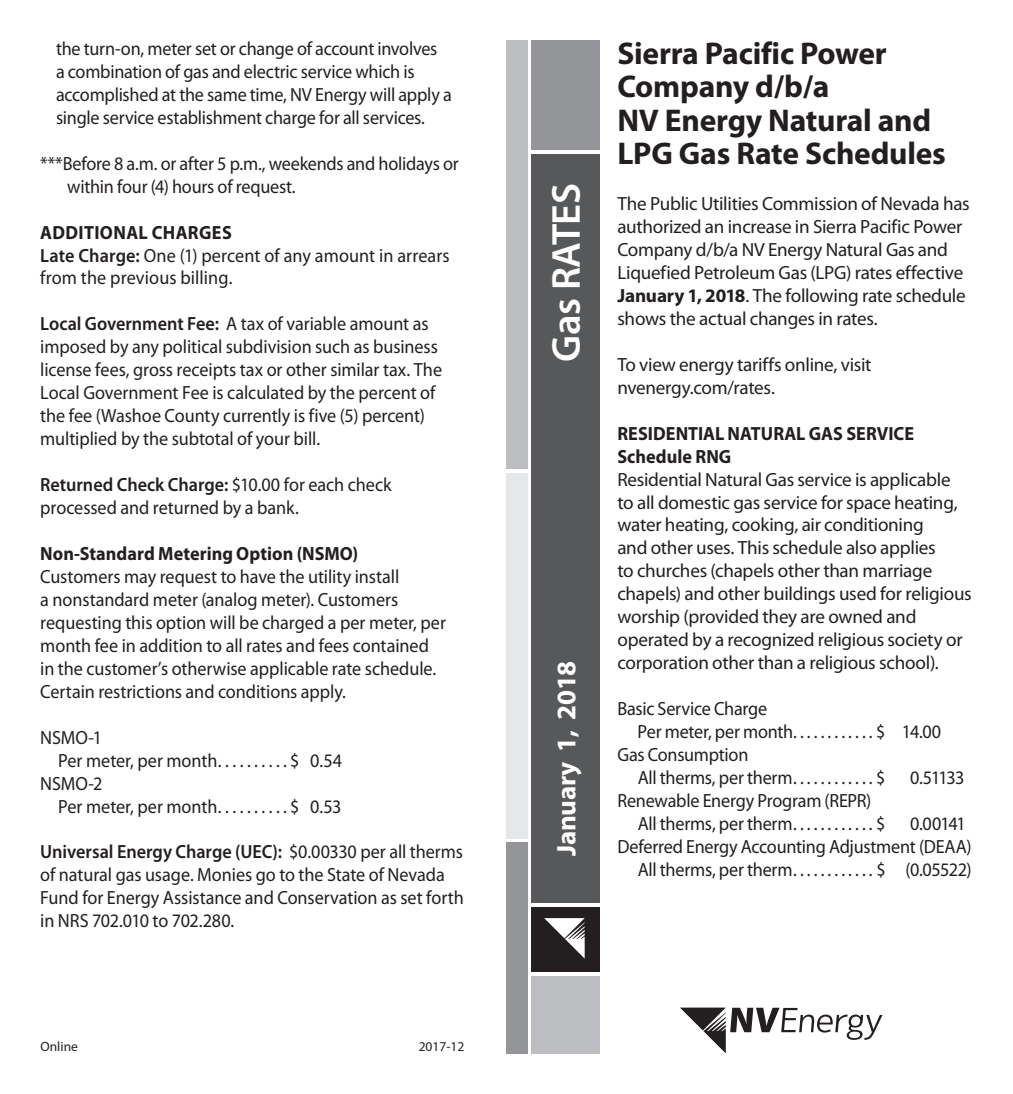
<style>
.page{position:relative;width:1013px;height:1094px;background:#fff}
.page>*{position:absolute;margin:0;border:0;box-sizing:border-box;transform-origin:0 0}
.t1{font:600 40.5px "Myriad Pro";letter-spacing:-.01em;color:#fff}
.t2{font:700 31.5px/33.3px "Myriad Pro";letter-spacing:-.005em;color:#231f20}
.t3{font:700 27px "Myriad Pro";letter-spacing:-.01em;color:#fff}
.t4{font:19.12px/22.9px "Myriad Pro";letter-spacing:-.01em;color:#231f20;scale:.95 1}
.t5{font:19.12px/22.9px "Myriad Pro";letter-spacing:-.01em;color:#231f20}
.t6{font:700 19.12px/22.9px "Myriad Pro";letter-spacing:.005em;color:#231f20;scale:.95 1}
.t7{font:13.5px "Myriad Pro";color:#231f20}
.s1{font-weight:600}
.s2{font-weight:700}
</style>
<div class="page">
<svg style="left:680px;top:1007px;width:202px;height:46px"></svg>
<div style="left:531px;top:154px;width:68px;height:748px;background:#57585a"></div>
<div style="left:531px;top:40px;width:68px;height:110px;background:#939598"></div>
<div style="left:531px;top:906px;width:68px;height:65px;background:#231f20"></div>
<div style="left:531px;top:976px;width:68px;height:77px;background:#bcbdc0"></div>
<div style="left:506px;top:842px;width:21px;height:211px;background:#939598"></div>
<div style="left:506px;top:473px;width:21px;height:366px;background:#e6e7e9"></div>
<div style="left:506px;top:40px;width:21px;height:429px;background:#bcbdc0"></div>
<svg style="left:544px;top:918px;width:40px;height:40px"></svg>
<p class="t4" style="left:56px;top:37px;width:403px">the turn-on, meter set or change of account involves</p>
<p class="t4" style="left:56px;top:60px;width:379px">a combination of gas and electric service which is</p>
<p class="t4" style="left:56px;top:83px;width:418px">accomplished at the same time, NV Energy will apply a</p>
<p class="t4" style="left:56px;top:106px;width:390px">single service establishment charge for all services.</p>
<p class="t4" style="left:67px;top:151px;width:413px;text-indent:-27px">***Before 8 a.m. or after 5 p.m., weekends and holidays or within four (4) hours of request.</p>
<h6 class="t6" style="left:40px;top:220px;width:203px">ADDITIONAL CHARGES</h6>
<p class="t4" style="left:40px;top:243px;width:432px"><span class="s1">Late Charge:</span> One (1) percent of any amount in arrears from the previous billing.</p>
<p class="t4" style="left:40px;top:312px;width:424px"><span class="s1">Local Government Fee:</span> A tax of variable amount as imposed by any political subdivision such as business license fees, gross receipts tax or other similar tax. The Local Government Fee is calculated by the percent of the fee (Washoe County currently is five (5) percent) multiplied by the subtotal of your bill.</p>
<p class="t4" style="left:40px;top:473px;width:371px"><span class="s1">Returned Check Charge:</span> $10.00 for each check processed and returned by a bank.</p>
<h6 class="t6" style="left:40px;top:541px;width:336px">Non-Standard Metering Option (NSMO)</h6>
<p class="t4" style="left:40px;top:565px;width:428px">Customers may request to have the utility install<br>a nonstandard meter (analog meter). Customers requesting this option will be charged a per meter, per month fee in addition to all rates and fees contained in the customer’s otherwise applicable rate schedule.<br>Certain restrictions and conditions apply.</p>
<p class="t4" style="left:40px;top:725px;width:67px">NSMO-1</p>
<p class="t4" style="left:40px;top:748px;width:319px;text-indent:18px">Per meter, per month. . . . . . . . . . $ 0.54<br>NSMO-2</p>
<p class="t4" style="left:58px;top:794px;width:300px">Per meter, per month. . . . . . . . . . $ 0.53</p>
<p class="t4" style="left:40px;top:840px;width:447px"><span class="s1">Universal Energy Charge (UEC):</span> $0.00330 per all therms of natural gas usage. Monies go to the State of Nevada Fund for Energy Assistance and Conservation as set forth in NRS 702.010 to 702.280.</p>
<p class="t7" style="left:40px;top:1038px;width:39px">Online</p>
<p class="t7" style="left:419px;top:1038px;width:47px">2017-12</p>
<p class="t1" style="left:540px;top:362px;width:180px;rotate:-90deg">Gas RATES</p>
<p class="t3" style="left:549px;top:856px;width:197px;rotate:-90deg">January 1, 2018</p>
<h1 class="t2" style="left:617px;top:36px;width:330px">Sierra Pacific Power<br>Company d/b/a<br>NV Energy Natural and<br>LPG Gas Rate Schedules</h1>
<p class="t5" style="left:617px;top:192px;width:354px">The Public Utilities Commission of Nevada has authorized an increase in Sierra Pacific Power Company d/b/a NV Energy Natural Gas and Liquefied Petroleum Gas (LPG) rates effective <span class="s2">January 1, 2018</span>. The following rate schedule shows the actual changes in rates.</p>
<p class="t5" style="left:617px;top:352px;width:256px">To view energy tariffs online, visit nvenergy.com/rates.</p>
<h6 class="t6" style="left:617px;top:421px;width:314px">RESIDENTIAL NATURAL GAS SERVICE<br>Schedule RNG</h6>
<p class="t5" style="left:617px;top:467px;width:356px">Residential Natural Gas service is applicable<br>to all domestic gas service for space heating, water heating, cooking, air conditioning<br>and other uses. This schedule also applies<br>to churches (chapels other than marriage chapels) and other buildings used for religious worship (provided they are owned and operated by a recognized religious society or corporation other than a religious school).</p>
<p class="t4" style="left:617px;top:697px;width:159px">Basic Service Charge</p>
<p class="t4" style="left:617px;top:720px;width:342px;text-indent:20px">Per meter, per month. . . . . . . . . . . . $ 14.00<br>Gas Consumption</p>
<p class="t4" style="left:637px;top:765px;width:262px">All therms, per therm. . . . . . . . . . . . $</p>
<p class="t4" style="left:910px;top:765px;width:59px">0.51133</p>
<p class="t4" style="left:617px;top:788px;width:269px">Renewable Energy Program (REPR)</p>
<p class="t4" style="left:637px;top:811px;width:262px">All therms, per therm. . . . . . . . . . . . $</p>
<p class="t4" style="left:617px;top:811px;width:374px;text-indent:293px">0.00141<br>Deferred Energy Accounting Adjustment (DEAA)</p>
<p class="t4" style="left:637px;top:857px;width:353px">All therms, per therm. . . . . . . . . . . . $ (0.05522)</p>
</div>
